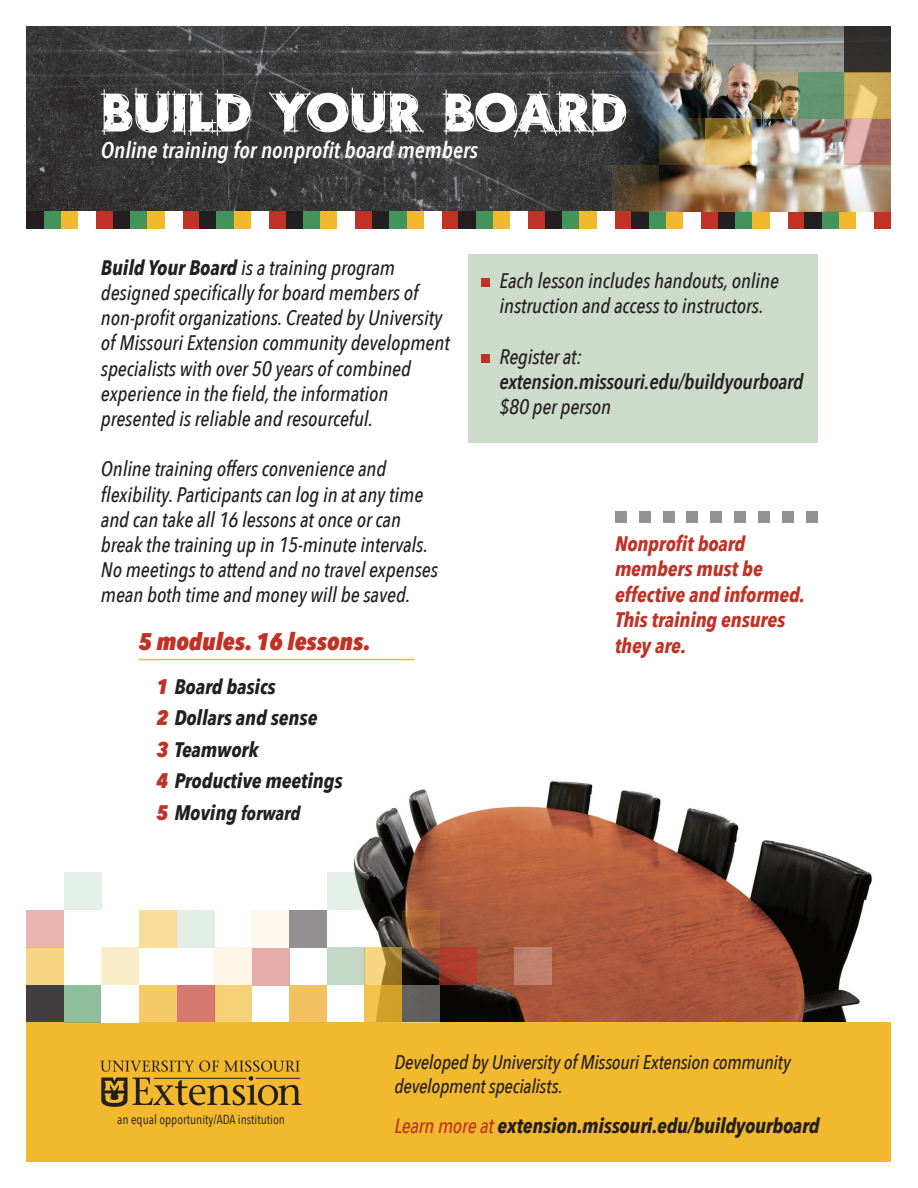
<style>
.page{position:relative;width:918px;height:1188px;background:#fff}
.page>*{position:absolute;margin:0;border:0;box-sizing:border-box;transform-origin:0 0}
.t1{font:52.65px "Rough Draft";color:#fff}
.t2{font:italic 800 24px "Avenir Next Condensed";color:#c03225}
.t3{font:italic 600 22.65px "Avenir Next Condensed";color:#fff}
.t4{font:italic 500 21px/25.2px "Avenir Next Condensed";letter-spacing:-.005em;color:#231f20}
.t5{font:italic 700 21px/31.5px "Avenir Next Condensed";letter-spacing:-.005em;color:#231f20}
.t6{font:italic 700 21px/25.5px "Avenir Next Condensed";letter-spacing:-.005em;color:#c03225}
.t7{font:italic 600 21px "Avenir Next Condensed";letter-spacing:-.01em;color:#231f20}
.t8{font:italic 500 19.8px/23.7px "Avenir Next Condensed";letter-spacing:-.015em;color:#231f20}
.t9{font:italic 700 19.5px "Avenir Next Condensed";letter-spacing:-.005em;color:#231f20}
.t10{font:13.05px "Avenir Next Condensed";color:#231f20}
.s1{font-weight:700}
.s2{font-weight:800;color:#c03225}
.s3{font-weight:800;font-size:21px;color:#c03225}
.s4{font-size:21px}
.s5{font-weight:500;color:#c03225}
</style>
<div class="page">
<img style="left:343px;top:780px;width:529px;height:242px">
<div style="left:102px;top:947px;width:37px;height:38px;background:#fbecc9"></div>
<div style="left:214px;top:947px;width:38px;height:38px;background:#fdf6e6"></div>
<svg style="left:365px;top:985px;width:37px;height:37px"></svg>
<div style="left:27px;top:985px;width:37px;height:37px;background:#423e3f"></div>
<div style="left:214px;top:985px;width:38px;height:37px;background:#f6d178"></div>
<div style="left:177px;top:985px;width:37px;height:37px;background:#d67a71"></div>
<div style="left:252px;top:911px;width:37px;height:37px;background:#fdf9f0"></div>
<div style="left:515px;top:947px;width:37px;height:38px;background:#bf816c"></div>
<div style="left:27px;top:1022px;width:864px;height:140px;background:#f2b92f"></div>
<div style="left:139px;top:985px;width:38px;height:37px;background:#f5cb67"></div>
<svg style="left:440px;top:947px;width:37px;height:38px"></svg>
<div style="left:402px;top:985px;width:38px;height:37px;background:#605f5e"></div>
<div style="left:27px;top:910px;width:37px;height:37px;background:#e8b5b1"></div>
<svg style="left:327px;top:873px;width:38px;height:37px"></svg>
<div style="left:64px;top:873px;width:38px;height:37px;background:#e5f0e8"></div>
<svg style="left:365px;top:947px;width:37px;height:38px"></svg>
<div style="left:27px;top:947px;width:37px;height:38px;background:#f7d584"></div>
<div style="left:327px;top:947px;width:38px;height:38px;background:#c3d8c6"></div>
<div style="left:253px;top:948px;width:37px;height:38px;background:#e6ada8"></div>
<div style="left:289px;top:910px;width:38px;height:37px;background:#918f8f"></div>
<div style="left:139px;top:910px;width:38px;height:37px;background:#f8dc97"></div>
<svg style="left:402px;top:910px;width:38px;height:37px"></svg>
<div style="left:177px;top:910px;width:37px;height:37px;background:#e2eee6"></div>
<div style="left:64px;top:985px;width:38px;height:37px;background:#8ebe9c"></div>
<div style="left:289px;top:985px;width:38px;height:37px;background:#f2c160"></div>
<svg style="left:100px;top:1061px;width:202px;height:46px"></svg>
<img style="left:27px;top:26px;width:584px;height:185px">
<div style="left:96px;top:211px;width:17px;height:18px;background:#c03225"></div>
<div style="left:182px;top:211px;width:17px;height:18px;background:#c03225"></div>
<div style="left:269px;top:211px;width:17px;height:18px;background:#c03225"></div>
<div style="left:355px;top:211px;width:17px;height:18px;background:#c03225"></div>
<div style="left:442px;top:211px;width:17px;height:18px;background:#c03225"></div>
<div style="left:27px;top:211px;width:17px;height:18px;background:#231f20"></div>
<div style="left:113px;top:211px;width:17px;height:18px;background:#231f20"></div>
<div style="left:199px;top:211px;width:18px;height:18px;background:#231f20"></div>
<div style="left:286px;top:211px;width:17px;height:18px;background:#231f20"></div>
<div style="left:372px;top:211px;width:18px;height:18px;background:#231f20"></div>
<div style="left:44px;top:211px;width:17px;height:18px;background:#43935a"></div>
<div style="left:130px;top:211px;width:18px;height:18px;background:#43935a"></div>
<div style="left:217px;top:211px;width:17px;height:18px;background:#43935a"></div>
<div style="left:303px;top:211px;width:18px;height:18px;background:#43935a"></div>
<div style="left:390px;top:211px;width:17px;height:18px;background:#43935a"></div>
<div style="left:61px;top:211px;width:17px;height:18px;background:#f2b92f"></div>
<div style="left:148px;top:211px;width:17px;height:18px;background:#f2b92f"></div>
<div style="left:234px;top:211px;width:17px;height:18px;background:#f2b92f"></div>
<div style="left:321px;top:211px;width:17px;height:18px;background:#f2b92f"></div>
<div style="left:407px;top:211px;width:17px;height:18px;background:#f2b92f"></div>
<div style="left:528px;top:211px;width:17px;height:18px;background:#c03225"></div>
<div style="left:614px;top:211px;width:18px;height:18px;background:#c03225"></div>
<div style="left:701px;top:211px;width:17px;height:18px;background:#c03225"></div>
<div style="left:787px;top:211px;width:18px;height:18px;background:#c03225"></div>
<div style="left:874px;top:211px;width:17px;height:18px;background:#c03225"></div>
<div style="left:459px;top:211px;width:17px;height:18px;background:#231f20"></div>
<div style="left:545px;top:211px;width:18px;height:18px;background:#231f20"></div>
<div style="left:632px;top:211px;width:17px;height:18px;background:#231f20"></div>
<div style="left:718px;top:211px;width:17px;height:18px;background:#231f20"></div>
<div style="left:805px;top:211px;width:17px;height:18px;background:#231f20"></div>
<div style="left:476px;top:211px;width:17px;height:18px;background:#43935a"></div>
<div style="left:563px;top:211px;width:17px;height:18px;background:#43935a"></div>
<div style="left:649px;top:211px;width:17px;height:18px;background:#43935a"></div>
<div style="left:735px;top:211px;width:18px;height:18px;background:#43935a"></div>
<div style="left:822px;top:211px;width:17px;height:18px;background:#43935a"></div>
<div style="left:493px;top:211px;width:18px;height:18px;background:#f2b92f"></div>
<div style="left:580px;top:211px;width:17px;height:18px;background:#f2b92f"></div>
<div style="left:666px;top:211px;width:18px;height:18px;background:#f2b92f"></div>
<div style="left:753px;top:211px;width:17px;height:18px;background:#f2b92f"></div>
<div style="left:839px;top:211px;width:17px;height:18px;background:#f2b92f"></div>
<img style="left:611px;top:26px;width:280px;height:185px">
<svg style="left:659px;top:26px;width:46px;height:46px;background:#bc9f74"></svg>
<svg style="left:752px;top:72px;width:46px;height:47px;background:#907b53"></svg>
<svg style="left:613px;top:165px;width:46px;height:46px;background:#50402a"></svg>
<div style="left:844px;top:26px;width:47px;height:46px;background:#322f2f"></div>
<div style="left:798px;top:72px;width:46px;height:47px;background:#63946f"></div>
<svg style="left:844px;top:119px;width:47px;height:46px;background:#b9867f"></svg>
<svg style="left:798px;top:164px;width:46px;height:47px;background:#c4ae8d"></svg>
<svg style="left:844px;top:72px;width:47px;height:47px;background:#d3b25f"></svg>
<svg style="left:705px;top:119px;width:47px;height:46px;background:#c4a359"></svg>
<svg style="left:659px;top:119px;width:46px;height:46px;background:#88836e"></svg>
<hr style="left:138px;top:659px;width:276px;height:1px;background:#f2b92f">
<div style="left:468px;top:254px;width:350px;height:189px;background:#cddbca"></div>
<div style="left:482px;top:278px;width:8px;height:9px;background:#c03225"></div>
<div style="left:482px;top:354px;width:8px;height:8px;background:#c03225"></div>
<div style="left:663px;top:511px;width:12px;height:12px;background:#949292"></div>
<div style="left:615px;top:511px;width:12px;height:12px;background:#949292"></div>
<div style="left:710px;top:511px;width:12px;height:12px;background:#949292"></div>
<div style="left:758px;top:511px;width:12px;height:12px;background:#949292"></div>
<div style="left:806px;top:511px;width:12px;height:12px;background:#949292"></div>
<div style="left:639px;top:511px;width:12px;height:12px;background:#949292"></div>
<div style="left:687px;top:511px;width:11px;height:12px;background:#949292"></div>
<div style="left:734px;top:511px;width:12px;height:12px;background:#949292"></div>
<div style="left:782px;top:511px;width:12px;height:12px;background:#949292"></div>
<h1 class="t1" style="left:101px;top:78px;width:527px">BUILD YOUR BOARD</h1>
<p class="t3" style="left:101px;top:136px;width:379px">Online training for nonprofit board members</p>
<p class="t4" style="left:101px;top:255px;width:350px"><span class="s1">Build Your Board</span> is a training program designed specifically for board members of non-profit organizations. Created by University of Missouri Extension community development specialists with over 50 years of combined experience in the field, the information presented is reliable and resourceful.</p>
<p class="t4" style="left:101px;top:456px;width:339px">Online training offers convenience and flexibility. Participants can log in at any time and can take all 16 lessons at once or can break the training up in 15-minute intervals.<br>No meetings to attend and no travel expenses mean both time and money will be saved.</p>
<p class="t2" style="left:138px;top:626px;width:234px">5 modules. 16 lessons.</p>
<p class="t5" style="left:156px;top:670px;width:188px"><span class="s2">1</span> Board basics<br><span class="s2">2</span> Dollars and sense<br><span class="s2">3</span> Teamwork<br><span class="s2">4</span> Productive meetings</p>
<p class="t9" style="left:156px;top:801px;width:146px"><span class="s3">5</span> <span class="s4">Moving</span> forward</p>
<p class="t4" style="left:500px;top:268px;width:281px">Each lesson includes handouts, online instruction and access to instructors.</p>
<p class="t4" style="left:500px;top:344px;width:84px">Register at:</p>
<p class="t7" style="left:500px;top:369px;width:306px">extension.missouri.edu/buildyourboard</p>
<p class="t4" style="left:500px;top:394px;width:113px">$80 per person</p>
<p class="t6" style="left:615px;top:531px;width:192px">Nonprofit board members must be effective and informed.<br>This training ensures they are.</p>
<p class="t10" style="left:117px;top:1108px;width:169px">an equal opportunity/ADA institution</p>
<p class="t8" style="left:394px;top:1050px;width:398px">Developed by University of Missouri Extension community development specialists.</p>
<p class="t5" style="left:394px;top:1109px;width:427px"><span class="s5">Learn more at</span> extension.missouri.edu/buildyourboard</p>
</div>
